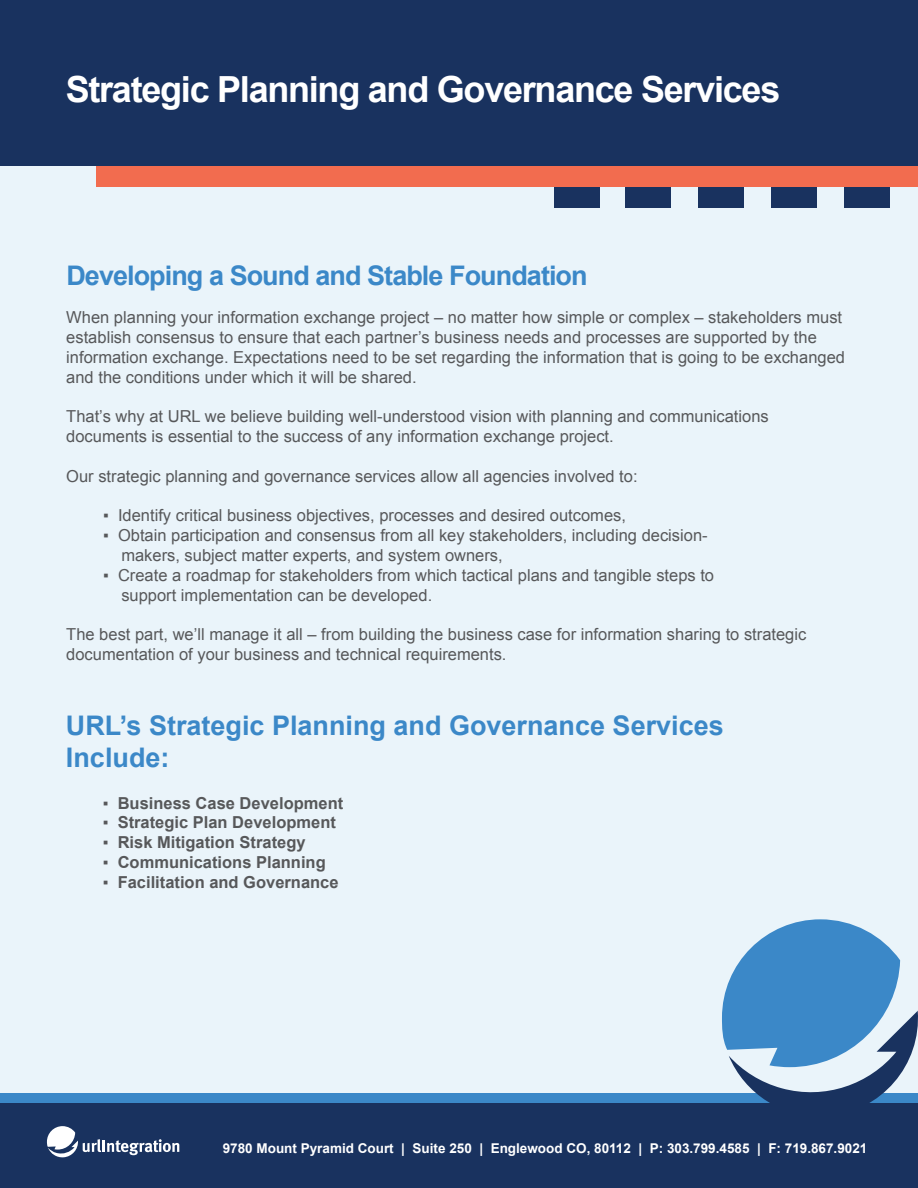
<style>
.page{position:relative;width:918px;height:1188px;background:#fff}
.page>*{position:absolute;margin:0;border:0;box-sizing:border-box;transform-origin:0 0}
.t1{font:700 36px "Arial";letter-spacing:-.035em;color:#fff}
.t2{font:700 27px/32.4px "Arial";color:#3b88c8}
.t3{font:700 27px "Arial";letter-spacing:-.035em;color:#3b88c8}
.t4{font:16.5px/19.8px "Arial";color:#57585a}
.t5{font:700 16.5px "Arial";color:#57585a}
.t6{font:700 13.5px "Arial";color:#fff}
.s1{font-weight:400}
</style>
<div class="page">
<div style="left:0;top:93px;width:918px;height:1057px;background:#eaf4fa"></div>
<div style="left:0;top:1094px;width:918px;height:10px;background:#3b88c8"></div>
<div style="left:0;top:1103px;width:918px;height:85px;background:#19325f"></div>
<div style="left:0;top:0;width:918px;height:166px;background:#19325f"></div>
<svg style="left:722px;top:919px;width:196px;height:184px"></svg>
<div style="left:844px;top:186px;width:46px;height:22px;background:#19325f"></div>
<div style="left:771px;top:186px;width:45px;height:22px;background:#19325f"></div>
<div style="left:698px;top:186px;width:46px;height:22px;background:#19325f"></div>
<div style="left:625px;top:186px;width:46px;height:22px;background:#19325f"></div>
<div style="left:554px;top:186px;width:46px;height:22px;background:#19325f"></div>
<div style="left:96px;top:166px;width:822px;height:20px;background:#f26c4f"></div>
<svg style="left:47px;top:1126px;width:132px;height:32px"></svg>
<h1 class="t1" style="left:66px;top:66px;width:716px">Strategic Planning and Governance Services</h1>
<h2 class="t3" style="left:66px;top:258px;width:523px">Developing a Sound and Stable Foundation</h2>
<p class="t4" style="left:66px;top:308px;width:780px">When planning your information exchange project – no matter how simple or complex – stakeholders must establish consensus to ensure that each partner’s business needs and processes are supported by the information exchange. Expectations need to be set regarding the information that is going to be exchanged and the conditions under which it will be shared.</p>
<p class="t4" style="left:66px;top:407px;width:704px">That’s why at URL we believe building well-understood vision with planning and communications documents is essential to the success of any information exchange project.</p>
<p class="t4" style="left:66px;top:466px;width:573px">Our strategic planning and governance services allow all agencies involved to:</p>
<p class="t4" style="left:103px;top:506px;width:525px">▪ Identify critical business objectives, processes and desired outcomes,</p>
<p class="t4" style="left:121px;top:526px;width:588px;text-indent:-18px">▪ Obtain participation and consensus from all key stakeholders, including decision&shy;makers, subject matter experts, and system owners,</p>
<p class="t4" style="left:121px;top:565px;width:594px;text-indent:-18px">▪ Create a roadmap for stakeholders from which tactical plans and tangible steps to support implementation can be developed.</p>
<p class="t4" style="left:66px;top:625px;width:742px">The best part, we’ll manage it all – from building the business case for information sharing to strategic documentation of your business and technical requirements.</p>
<h2 class="t2" style="left:66px;top:710px;width:659px">URL’s Strategic Planning and Governance Services<br>Include:</h2>
<p class="t5" style="left:103px;top:792px;width:242px"><span class="s1">▪</span> Business Case Development</p>
<p class="t5" style="left:103px;top:812px;width:235px"><span class="s1">▪</span> Strategic Plan Development</p>
<p class="t5" style="left:103px;top:832px;width:204px"><span class="s1">▪</span> Risk Mitigation Strategy</p>
<p class="t5" style="left:103px;top:851px;width:225px"><span class="s1">▪</span> Communications Planning</p>
<p class="t5" style="left:103px;top:871px;width:237px"><span class="s1">▪</span> Facilitation and Governance</p>
<p class="t6" style="left:223px;top:1139px;width:646px">9780 Mount Pyramid Court | Suite 250 | Englewood CO, 80112 | P: 303.799.4585 | F: 719.867.9021</p>
</div>
